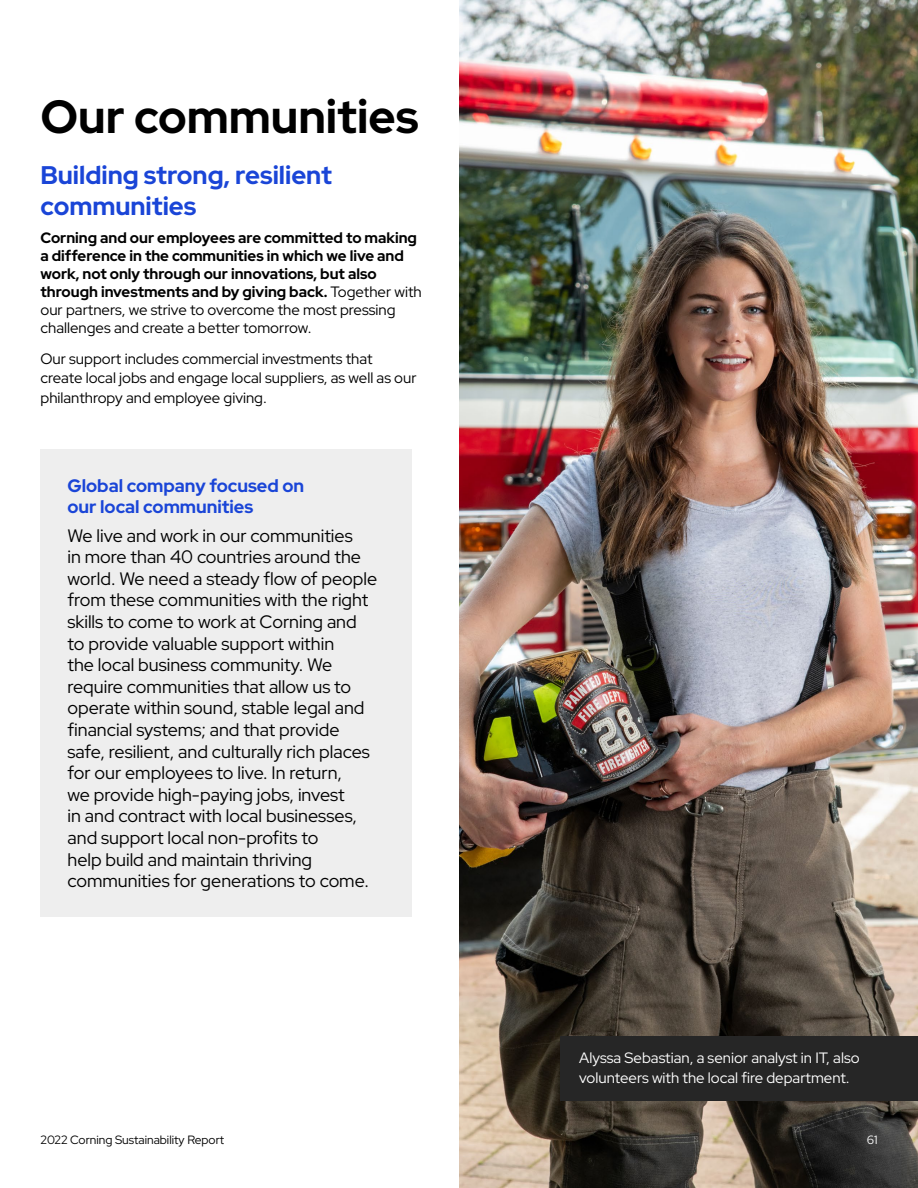
<style>
.page{position:relative;width:918px;height:1188px;background:#fff}
.page>*{position:absolute;margin:0;border:0;box-sizing:border-box;transform-origin:0 0}
.TOC_base{font:700 46.5px "Red Hat Display";color:#000}
.Body_text_10_13{font:700 25.5px/30.6px "Red Hat Display";color:#1a45d7}
.Divider_Body{font:18px/21.6px "Red Hat Display";color:#000}
.Divider_Body-2{font:700 18px/21.6px "Red Hat Display";color:#1a45d7}
.Body_text_10_13-2{font:700 15px/18px "Red Hat Display";color:#000}
.Body_text_10_13-3{font:15px/19.5px "Red Hat Display";color:#000}
.Body_text_10_13-4{font:15px/19.5px "Red Hat Display";color:#fff}
.t1{font:12px "Red Hat Display";color:#000}
.t2{font:12px "Red Hat Display";color:#fff}
.s1{font-weight:400}
</style>
<div class="page">
<img style="left:459px;top:0;width:459px;height:1188px">
<div style="left:40px;top:449px;width:372px;height:468px;background:#eee"></div>
<div style="left:561px;top:1036px;width:357px;height:65px;background:#262626"></div>
<p class="TOC_base" style="left:40px;top:86px;width:380px">Our communities</p>
<p class="Body_text_10_13" style="left:40px;top:159px;width:293px">Building strong, resilient communities</p>
<p class="Body_text_10_13-2" style="left:40px;top:229px;width:383px">Corning and our employees are committed to making a difference in the communities in which we live and work, not only through our innovations, but also through investments and by giving back. <span class="s1">Together with our partners, we strive to overcome the most pressing challenges and create a better tomorrow.</span></p>
<p class="Body_text_10_13-3" style="left:40px;top:348px;width:378px">Our support includes commercial investments that create local jobs and engage local suppliers, as well as our philanthropy and employee giving.</p>
<p class="Divider_Body-2" style="left:68px;top:474px;width:238px">Global company focused on our local communities</p>
<p class="Divider_Body" style="left:68px;top:524px;width:311px">We live and work in our communities<br>in more than 40 countries around the world. We need a steady flow of people from these communities with the right skills to come to work at Corning and to provide valuable support within<br>the local business community. We require communities that allow us to operate within sound, stable legal and financial systems; and that provide safe, resilient, and culturally rich places for our employees to live. In return,<br>we provide high-paying jobs, invest<br>in and contract with local businesses, and support local non-profits to<br>help build and maintain thriving communities for generations to come.</p>
<p class="Body_text_10_13-4" style="left:579px;top:1048px;width:282px">Alyssa Sebastian, a senior analyst in IT, also volunteers with the local fire department.</p>
<p class="t1" style="left:40px;top:1132px;width:185px">2022 Corning Sustainability Report</p>
<p class="t2" style="left:867px;top:1132px;width:12px">61</p>
</div>
